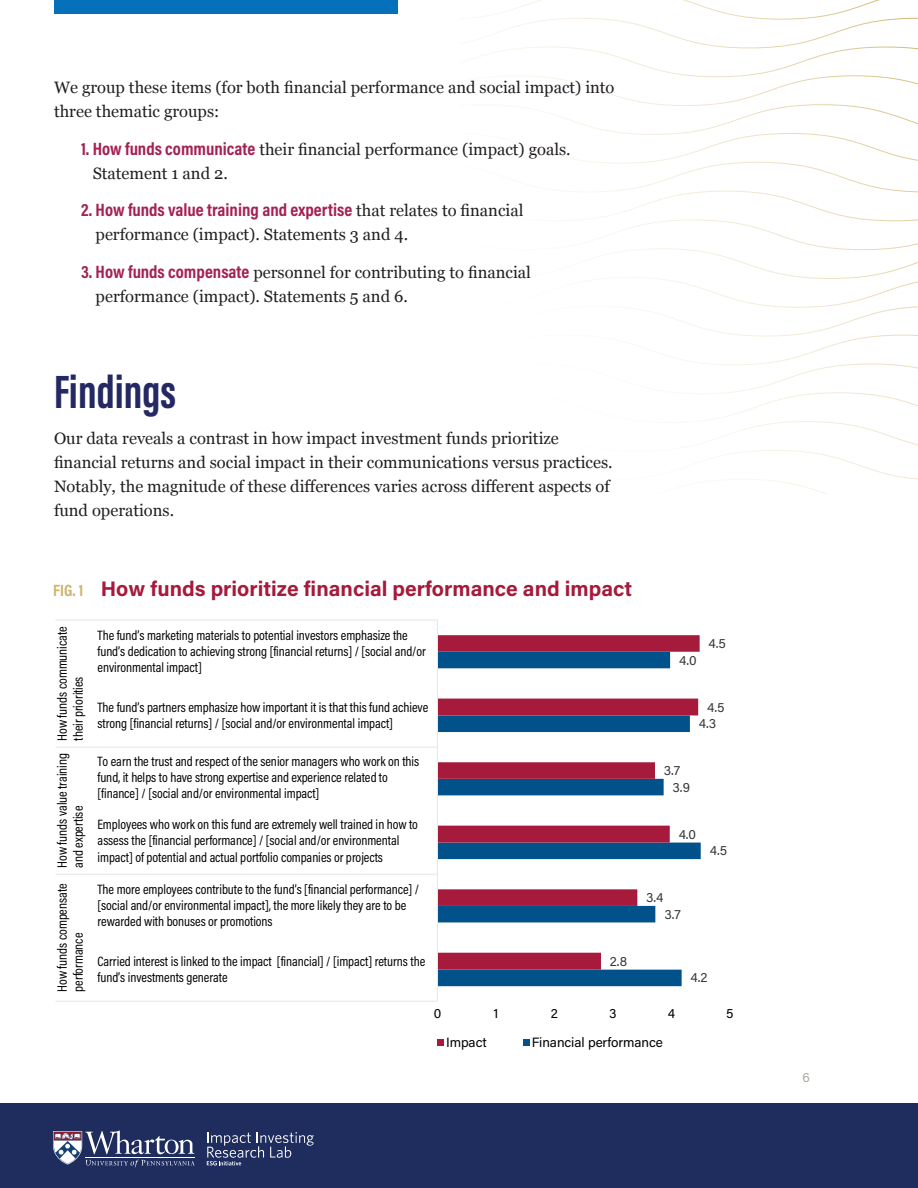
<style>
.page{position:relative;width:918px;height:1188px;background:#fff}
.page>*{position:absolute;margin:0;border:0;box-sizing:border-box;transform-origin:0 0}
.t1{font:48px "Acumin Variable Concept";color:#252963}
.t2{font:700 21px "Acumin Pro";color:#a61a3c}
.t3{font:700 18px "Acumin Pro Cond";color:#a42154}
.t4{font:16.5px/24px "Georgia";color:#231f20}
.t5{font:13.65px/16.2px "Acumin Pro Cond";letter-spacing:-.005em;color:#000001}
.t6{font:13.5px "Acumin Pro";color:#36393c}
.t7{font:13.5px "Acumin Pro";letter-spacing:-.005em;color:#000001}
.t8{font:13.5px "Acumin Pro";color:#a8aea1}
.s1{font-family:"Acumin Pro Cond";font-weight:700;font-size:18px;color:#a42154}
.s2{font-family:"Georgia";font-weight:400;font-size:16.5px;color:#231f20}
.s3{font-family:"Acumin Pro Cond";font-size:16.5px;color:#cdb56c}
</style>
<div class="page">
<svg style="left:459px;top:0;width:459px;height:494px"></svg>
<div style="left:0;top:1104px;width:918px;height:84px;background:#1e2d5e"></div>
<div style="left:54px;top:0;width:343px;height:14px;background:#0671ba"></div>
<svg style="left:438px;top:842px;width:263px;height:144px;background:#196296"></svg>
<svg style="left:438px;top:635px;width:262px;height:335px"></svg>
<hr style="left:437px;top:620px;width:1px;height:381px;background:#e8e9e5">
<hr style="left:96px;top:1001px;width:341px;height:1px;background:#e8e9e5">
<hr style="left:96px;top:874px;width:341px;height:1px;background:#e8e9e5">
<hr style="left:96px;top:747px;width:341px;height:1px;background:#e8e9e5">
<hr style="left:96px;top:619px;width:341px;height:2px;background:#e8e9e5">
<hr style="left:56px;top:1001px;width:40px;height:1px;background:#e8e9e5">
<hr style="left:56px;top:874px;width:40px;height:1px;background:#e8e9e5">
<hr style="left:56px;top:747px;width:40px;height:1px;background:#e8e9e5">
<hr style="left:56px;top:619px;width:40px;height:2px;background:#e8e9e5">
<svg style="left:438px;top:1039px;width:6px;height:6px"></svg>
<svg style="left:523px;top:1039px;width:6px;height:6px"></svg>
<svg style="left:53px;top:1130px;width:142px;height:37px"></svg>
<svg style="left:207px;top:1132px;width:107px;height:34px"></svg>
<p class="t4" style="left:54px;top:75px;width:562px">We group these items (for both financial performance and social impact) into three thematic groups:</p>
<p class="t4" style="left:93px;top:137px;width:480px;text-indent:-12px"><span class="s1">1. How funds communicate</span> their financial performance (impact) goals.<br>Statement 1 and 2.</p>
<h3 class="t3" style="left:81px;top:198px;width:444px">2. How funds value training and expertise <span class="s2">that relates to financial</span></h3>
<p class="t4" style="left:96px;top:222px;width:314px">performance (impact). Statements 3 and 4.</p>
<p class="t4" style="left:96px;top:260px;width:437px;text-indent:-15px"><span class="s1">3. How funds compensate</span> personnel for contributing to financial performance (impact). Statements 5 and 6.</p>
<h1 class="t1" style="left:54px;top:358px;width:124px">Findings</h1>
<p class="t4" style="left:54px;top:425px;width:560px">Our data reveals a contrast in how impact investment funds prioritize financial returns and social impact in their communications versus practices.<br>Notably, the magnitude of these differences varies across different aspects of fund operations.</p>
<h2 class="t2" style="left:53px;top:574px;width:581px"><span class="s3">FIG. 1</span> How funds prioritize financial performance and impact</h2>
<p class="t5" style="left:54px;top:741px;width:116px;rotate:-90deg">How funds communicate their priorities</p>
<p class="t5" style="left:54px;top:868px;width:116px;rotate:-90deg">How funds value training and expertise</p>
<p class="t5" style="left:54px;top:992px;width:109px;rotate:-90deg">How funds compensate performance</p>
<p class="t5" style="left:98px;top:627px;width:330px">The fund’s marketing materials to potential investors emphasize the fund’s dedication to achieving strong [financial returns] / [social and/or environmental impact]</p>
<p class="t5" style="left:98px;top:698px;width:332px">The fund’s partners emphasize how important it is that this fund achieve strong [financial returns] / [social and/or environmental impact]</p>
<p class="t5" style="left:98px;top:753px;width:323px">To earn the trust and respect of the senior managers who work on this fund, it helps to have strong expertise and experience related to [finance] / [social and/or environmental impact]</p>
<p class="t5" style="left:98px;top:816px;width:322px">Employees who work on this fund are extremely well trained in how to assess the [financial performance] / [social and/or environmental impact] of potential and actual portfolio companies or projects</p>
<p class="t5" style="left:98px;top:881px;width:323px">The more employees contribute to the fund’s [financial performance] / [social and/or environmental impact], the more likely they are to be rewarded with bonuses or promotions</p>
<p class="t5" style="left:98px;top:953px;width:329px">Carried interest is linked to the impact [financial] / [impact] returns the fund’s investments generate</p>
<p class="t6" style="left:610px;top:952px;width:19px">2.8</p>
<p class="t6" style="left:679px;top:651px;width:19px">4.0</p>
<p class="t6" style="left:709px;top:634px;width:19px">4.5</p>
<p class="t6" style="left:707px;top:697px;width:19px">4.5</p>
<p class="t6" style="left:699px;top:714px;width:19px">4.3</p>
<p class="t6" style="left:664px;top:761px;width:18px">3.7</p>
<p class="t6" style="left:673px;top:778px;width:19px">3.9</p>
<p class="t6" style="left:679px;top:825px;width:19px">4.0</p>
<p class="t6" style="left:710px;top:841px;width:19px">4.5</p>
<p class="t6" style="left:646px;top:888px;width:19px">3.4</p>
<p class="t6" style="left:664px;top:905px;width:18px">3.7</p>
<p class="t6" style="left:691px;top:968px;width:18px">4.2</p>
<p class="t7" style="left:434px;top:1004px;width:9px">0</p>
<p class="t7" style="left:493px;top:1004px;width:6px">1</p>
<p class="t7" style="left:551px;top:1004px;width:9px">2</p>
<p class="t7" style="left:609px;top:1004px;width:9px">3</p>
<p class="t7" style="left:668px;top:1004px;width:9px">4</p>
<p class="t7" style="left:726px;top:1004px;width:9px">5</p>
<p class="t7" style="left:446px;top:1033px;width:42px">Impact</p>
<p class="t7" style="left:532px;top:1033px;width:133px">Financial performance</p>
<p class="t8" style="left:803px;top:1067px;width:9px">6</p>
</div>
